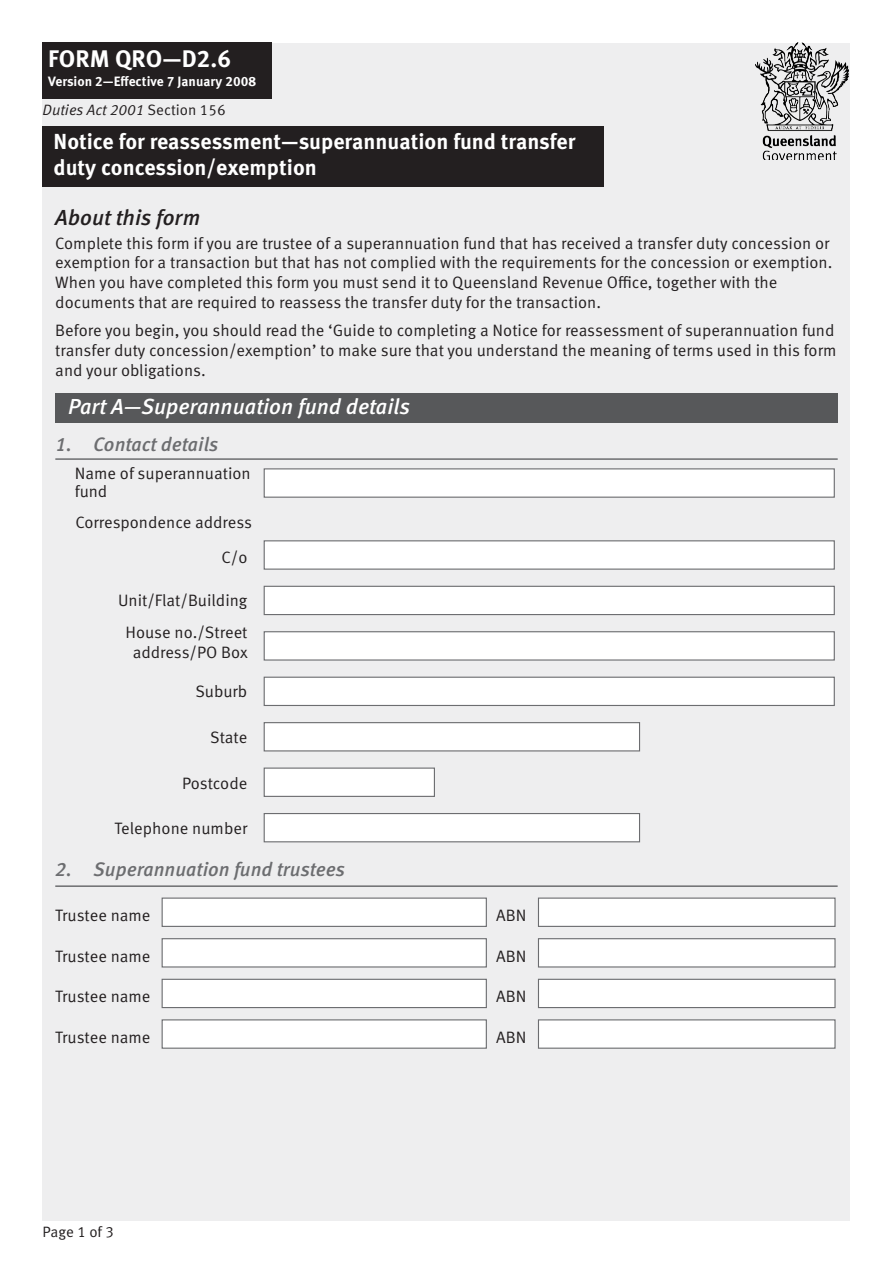
<style>
.page{position:relative;width:893px;height:1263px;background:#fff}
.page>*{position:absolute;margin:0;border:0;box-sizing:border-box;transform-origin:0 0}
.Form_Head{font:700 24px "Meta Pro";color:#fff}
.Heading{font:700 21.75px/26.1px "Meta Pro";color:#fff}
.Text_Heading{font:italic 500 21.75px "Meta Pro";color:#fff}
.Text_Heading-2{font:italic 500 21.75px "Meta Pro";color:#231f20}
.Text_Heading-3{font:italic 500 19.5px "Meta Pro";color:#6c6d70}
.Text_Heading-4{font:16.5px/19.8px "Meta Pro";color:#231f20}
.Italic{font:italic 15px "Meta Pro";color:#231f20}
.t1{font:15px "Meta Pro";letter-spacing:-.005em;color:#231f20}
.Form_Head-2{font:700 13.5px "Meta Pro";color:#fff}
.s1{font-style:normal}
</style>
<div class="page">
<div style="left:43px;top:43px;width:807px;height:1177px;background:#eeeeef"></div>
<div style="left:43px;top:43px;width:229px;height:56px;background:#231f20"></div>
<div style="left:42px;top:127px;width:562px;height:60px;background:#231f20"></div>
<img style="left:755px;top:43px;width:94px;height:117px">
<div style="left:55px;top:393px;width:783px;height:30px;background:#57585a"></div>
<hr style="left:55px;top:458px;width:783px;height:2px;background:#6c6d70">
<div style="left:264px;top:468px;width:571px;height:30px;background:#fff;border:1px solid #6c6d70"></div>
<div style="left:264px;top:540px;width:571px;height:30px;background:#fff;border:1px solid #6c6d70"></div>
<div style="left:264px;top:586px;width:571px;height:29px;background:#fff;border:1px solid #6c6d70"></div>
<div style="left:264px;top:631px;width:571px;height:30px;background:#fff;border:1px solid #6c6d70"></div>
<div style="left:264px;top:677px;width:571px;height:29px;background:#fff;border:1px solid #6c6d70"></div>
<div style="left:264px;top:722px;width:376px;height:29px;background:#fff;border:1px solid #6c6d70"></div>
<div style="left:264px;top:767px;width:171px;height:30px;background:#fff;border:1px solid #6c6d70"></div>
<div style="left:264px;top:813px;width:376px;height:29px;background:#fff;border:1px solid #6c6d70"></div>
<hr style="left:55px;top:885px;width:783px;height:2px;background:#6c6d70">
<div style="left:162px;top:897px;width:325px;height:30px;background:#fff;border:1px solid #6c6d70"></div>
<div style="left:538px;top:897px;width:298px;height:30px;background:#fff;border:1px solid #6c6d70"></div>
<div style="left:162px;top:938px;width:325px;height:29px;background:#fff;border:1px solid #6c6d70"></div>
<div style="left:538px;top:938px;width:298px;height:29px;background:#fff;border:1px solid #6c6d70"></div>
<div style="left:162px;top:979px;width:325px;height:29px;background:#fff;border:1px solid #6c6d70"></div>
<div style="left:538px;top:979px;width:298px;height:29px;background:#fff;border:1px solid #6c6d70"></div>
<div style="left:162px;top:1019px;width:325px;height:30px;background:#fff;border:1px solid #6c6d70"></div>
<div style="left:538px;top:1019px;width:298px;height:30px;background:#fff;border:1px solid #6c6d70"></div>
<p class="Form_Head" style="left:48px;top:43px;width:184px">FORM QRO—D2.6</p>
<p class="Form_Head-2" style="left:48px;top:72px;width:209px">Version 2—Effective 7 January 2008</p>
<p class="Italic" style="left:43px;top:100px;width:185px">Duties Act 2001 <span class="s1">Section 156</span></p>
<p class="Heading" style="left:54px;top:129px;width:523px">Notice for reassessment—superannuation fund transfer duty concession/exemption</p>
<p class="Text_Heading-2" style="left:55px;top:203px;width:146px">About this form</p>
<p class="Text_Heading-4" style="left:55px;top:233px;width:779px">Complete this form if you are trustee of a superannuation fund that has received a transfer duty concession or exemption for a transaction but that has not complied with the requirements for the concession or exemption.<br>When you have completed this form you must send it to Queensland Revenue Office, together with the documents that are required to reassess the transfer duty for the transaction.</p>
<p class="Text_Heading-4" style="left:55px;top:321px;width:783px;text-align:justify">Before you begin, you should read the ‘Guide to completing a Notice for reassessment of superannuation fund transfer duty concession/exemption’ to make sure that you understand the meaning of terms used in this form and your obligations.</p>
<p class="Text_Heading" style="left:68px;top:393px;width:344px">Part A—Superannuation fund details</p>
<p class="Text_Heading-3" style="left:55px;top:432px;width:165px">1. Contact details</p>
<p class="Text_Heading-4" style="left:75px;top:464px;width:178px">Name of superannuation</p>
<p class="Text_Heading-4" style="left:75px;top:482px;width:34px">fund</p>
<p class="Text_Heading-4" style="left:76px;top:513px;width:178px">Correspondence address</p>
<p class="Text_Heading-4" style="left:221px;top:548px;width:28px">C/o</p>
<p class="Text_Heading-4" style="left:118px;top:591px;width:131px">Unit/Flat/Building</p>
<p class="Text_Heading-4" style="left:126px;top:623px;width:123px">House no./Street</p>
<p class="Text_Heading-4" style="left:133px;top:643px;width:116px">address/PO Box</p>
<p class="Text_Heading-4" style="left:195px;top:682px;width:53px">Suburb</p>
<p class="Text_Heading-4" style="left:210px;top:727px;width:39px">State</p>
<p class="Text_Heading-4" style="left:182px;top:773px;width:67px">Postcode</p>
<p class="Text_Heading-4" style="left:114px;top:819px;width:134px">Telephone number</p>
<p class="Text_Heading-3" style="left:55px;top:857px;width:291px">2. Superannuation fund trustees</p>
<p class="Text_Heading-4" style="left:55px;top:906px;width:97px">Trustee name</p>
<p class="Text_Heading-4" style="left:496px;top:906px;width:32px">ABN</p>
<p class="Text_Heading-4" style="left:55px;top:946px;width:97px">Trustee name</p>
<p class="Text_Heading-4" style="left:496px;top:946px;width:32px">ABN</p>
<p class="Text_Heading-4" style="left:55px;top:987px;width:97px">Trustee name</p>
<p class="Text_Heading-4" style="left:496px;top:987px;width:32px">ABN</p>
<p class="Text_Heading-4" style="left:55px;top:1027px;width:97px">Trustee name</p>
<p class="Text_Heading-4" style="left:496px;top:1027px;width:32px">ABN</p>
<p class="t1" style="left:43px;top:1222px;width:73px">Page 1 of 3</p>
</div>
